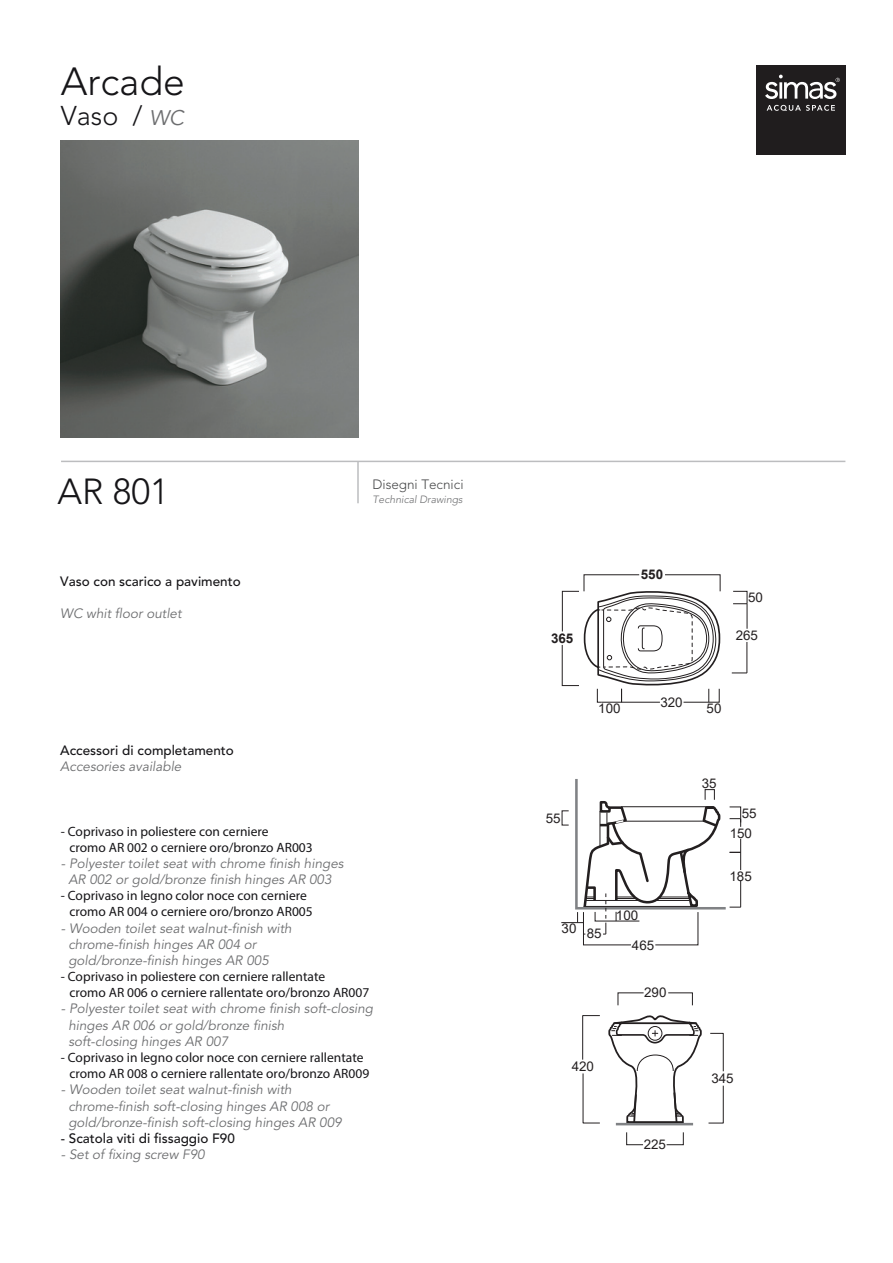
<style>
.page{position:relative;width:893px;height:1263px;background:#fff}
.page>*{position:absolute;margin:0;border:0;box-sizing:border-box;transform-origin:0 0}
.t1{font:300 39px "Avenir";color:#161518}
.t2{font:300 36px "Avenir";color:#161518}
.t3{font:300 27px "Avenir";color:#161518}
.t4{font:italic 13.5px/16.2px "Avenir";color:#6d6e70}
.t5{font:13.5px/16.2px "Myriad Pro";color:#161518}
.t6{font:500 13.5px "Avenir";color:#161518}
.t7{font:300 13.5px "Avenir";color:#494a4b}
.t8{font:13.35px "Arial";color:#231f20}
.t9{font:700 13.35px "Arial";color:#231f20}
.t10{font:italic 300 10.5px "Avenir";color:#6d6e70}
.s1{font-weight:400;font-style:italic;font-size:21px;color:#6d6e70}
</style>
<div class="page">
<hr style="left:616px;top:1123px;width:77px;height:2px;background:#808285">
<svg style="left:732px;top:673px;width:15px;height:1px"></svg>
<hr style="left:747px;top:642px;width:1px;height:31px;background:#231f20">
<svg style="left:733px;top:591px;width:15px;height:38px"></svg>
<svg style="left:626px;top:1132px;width:17px;height:13px"></svg>
<svg style="left:666px;top:1132px;width:18px;height:13px"></svg>
<svg style="left:617px;top:992px;width:27px;height:14px"></svg>
<svg style="left:668px;top:992px;width:25px;height:14px"></svg>
<svg style="left:608px;top:1015px;width:116px;height:109px"></svg>
<svg style="left:562px;top:574px;width:159px;height:129px"></svg>
<svg style="left:561px;top:779px;width:180px;height:166px"></svg>
<svg style="left:582px;top:1015px;width:18px;height:45px"></svg>
<svg style="left:582px;top:1073px;width:18px;height:51px"></svg>
<hr style="left:61px;top:461px;width:784px;height:1px;background:#bcbdbf">
<hr style="left:357px;top:461px;width:2px;height:42px;background:#bcbdbf">
<div style="left:756px;top:65px;width:89px;height:89px;background:#201d1e"></div>
<svg style="left:765px;top:75px;width:75px;height:24px"></svg>
<svg style="left:767px;top:105px;width:68px;height:6px"></svg>
<img style="left:61px;top:140px;width:297px;height:297px">
<h1 class="t1" style="left:61px;top:65px;width:126px">Arcade</h1>
<h3 class="t3" style="left:61px;top:104px;width:125px">Vaso / <span class="s1">WC</span></h3>
<h2 class="t2" style="left:57px;top:477px;width:113px">AR 801</h2>
<p class="t7" style="left:372px;top:478px;width:93px">Disegni Tecnici</p>
<p class="t10" style="left:373px;top:495px;width:92px">Technical Drawings</p>
<p class="t6" style="left:60px;top:575px;width:182px">Vaso con scarico a pavimento</p>
<p class="t4" style="left:60px;top:607px;width:123px">WC whit floor outlet</p>
<p class="t6" style="left:60px;top:744px;width:175px">Accessori di completamento</p>
<p class="t4" style="left:60px;top:760px;width:123px">Accesories available</p>
<p class="t5" style="left:69px;top:823px;width:245px;text-indent:-9px">- Coprivaso in poliestere con cerniere<br>cromo AR 002 o cerniere oro/bronzo AR003</p>
<p class="t4" style="left:61px;top:857px;width:284px;text-align:center">- Polyester toilet seat with chrome finish hinges<br>AR 002 or gold/bronze finish hinges AR 003</p>
<p class="t5" style="left:69px;top:887px;width:245px;text-indent:-9px">- Coprivaso in legno color noce con cerniere cromo AR 004 o cerniere oro/bronzo AR005</p>
<p class="t4" style="left:68px;top:921px;width:225px;text-indent:-7px">- Wooden toilet seat walnut-finish with chrome-finish hinges AR 004 or gold/bronze-finish hinges AR 005</p>
<p class="t5" style="left:69px;top:968px;width:301px;text-indent:-9px">- Coprivaso in poliestere con cerniere rallentate<br>cromo AR 006 o cerniere rallentate oro/bronzo AR007</p>
<p class="t4" style="left:68px;top:1002px;width:306px;text-indent:-7px">- Polyester toilet seat with chrome finish soft-closing hinges AR 006 or gold/bronze finish<br>soft-closing hinges AR 007</p>
<p class="t5" style="left:69px;top:1049px;width:301px;text-indent:-9px">- Coprivaso in legno color noce con cerniere rallentate cromo AR 008 o cerniere rallentate oro/bronzo AR009</p>
<p class="t4" style="left:68px;top:1083px;width:275px;text-indent:-7px">- Wooden toilet seat walnut-finish with chrome-finish soft-closing hinges AR 008 or gold/bronze-finish soft-closing hinges AR 009</p>
<p class="t6" style="left:61px;top:1133px;width:176px">- Scatola viti di fissaggio F90</p>
<p class="t4" style="left:61px;top:1148px;width:145px">- Set of fixing screw F90</p>
<p class="t9" style="left:551px;top:631px;width:24px">365</p>
<p class="t9" style="left:641px;top:567px;width:24px">550</p>
<p class="t8" style="left:748px;top:590px;width:16px">50</p>
<p class="t8" style="left:736px;top:628px;width:24px">265</p>
<p class="t8" style="left:660px;top:695px;width:24px">320</p>
<p class="t8" style="left:598px;top:701px;width:24px">100</p>
<p class="t8" style="left:706px;top:701px;width:16px">50</p>
<p class="t8" style="left:546px;top:811px;width:16px">55</p>
<p class="t8" style="left:562px;top:921px;width:16px">30</p>
<p class="t8" style="left:587px;top:926px;width:16px">85</p>
<p class="t8" style="left:616px;top:908px;width:24px">100</p>
<p class="t8" style="left:632px;top:938px;width:24px">465</p>
<p class="t8" style="left:644px;top:985px;width:24px">290</p>
<p class="t8" style="left:702px;top:776px;width:16px">35</p>
<p class="t8" style="left:742px;top:806px;width:16px">55</p>
<p class="t8" style="left:730px;top:825px;width:24px">150</p>
<p class="t8" style="left:729px;top:869px;width:24px">185</p>
<p class="t8" style="left:572px;top:1059px;width:24px">420</p>
<p class="t8" style="left:644px;top:1137px;width:24px">225</p>
<p class="t8" style="left:711px;top:1071px;width:24px">345</p>
</div>
